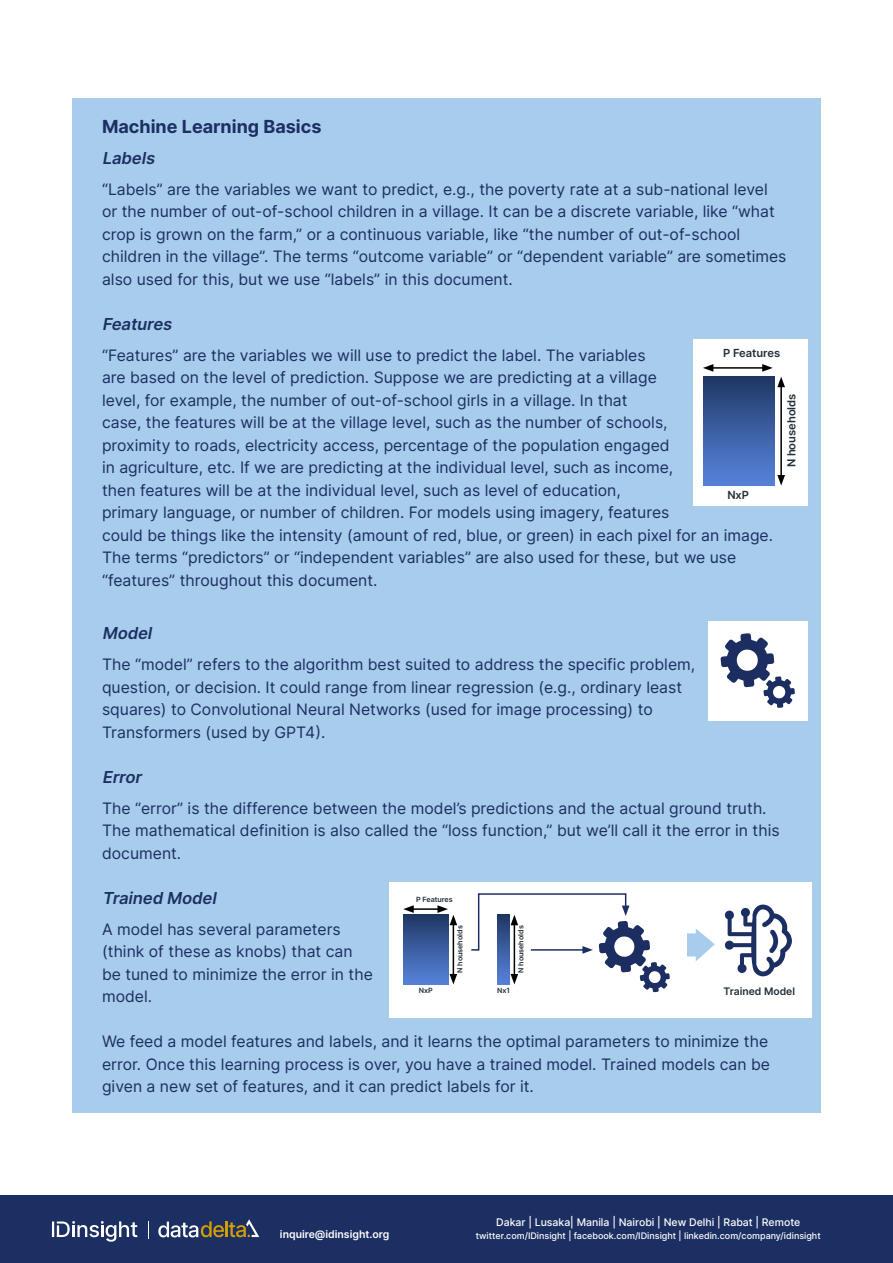
<style>
.page{position:relative;width:893px;height:1263px;background:#fff}
.page>*{position:absolute;margin:0;border:0;box-sizing:border-box;transform-origin:0 0}
.t1{font:700 18px "Inter";color:#1c2f62}
.t2{font:italic 600 16.5px "Inter";color:#1c2f62}
.t3{font:15.75px/22.5px "Inter";color:#1c2f62}
.t4{font:600 11.1px "Inter";color:#212e38}
.t5{font:500 10.5px "Inter";color:#fff}
.t6{font:600 10.5px "Inter";color:#fff}
.t7{font:600 10.35px "Inter";color:#212e38}
.t8{font:500 9px "Inter";color:#fff}
.t9{font:600 7.2px "Inter";color:#212e38}
</style>
<div class="page">
<div style="left:0;top:1195px;width:893px;height:68px;background:#1c2f62"></div>
<svg style="left:158px;top:1219px;width:101px;height:18px"></svg>
<svg style="left:52px;top:1221px;width:85px;height:21px"></svg>
<svg style="left:148px;top:1221px;width:1px;height:17px"></svg>
<div style="left:72px;top:98px;width:749px;height:56px;background:#a8cceb"></div>
<div style="left:72px;top:131px;width:749px;height:54px;background:#a8cceb"></div>
<div style="left:72px;top:162px;width:749px;height:143px;background:#a8cceb"></div>
<div style="left:72px;top:297px;width:749px;height:54px;background:#a8cceb"></div>
<div style="left:72px;top:328px;width:749px;height:278px;background:#a8cceb"></div>
<div style="left:72px;top:606px;width:749px;height:54px;background:#a8cceb"></div>
<div style="left:72px;top:638px;width:749px;height:120px;background:#a8cceb"></div>
<div style="left:72px;top:750px;width:749px;height:54px;background:#a8cceb"></div>
<div style="left:72px;top:781px;width:749px;height:98px;background:#a8cceb"></div>
<div style="left:72px;top:871px;width:749px;height:54px;background:#a8cceb"></div>
<div style="left:72px;top:902px;width:749px;height:121px;background:#a8cceb"></div>
<div style="left:72px;top:1015px;width:749px;height:98px;background:#a8cceb"></div>
<div style="left:692px;top:340px;width:115px;height:166px;background:#fff"></div>
<div style="left:703px;top:377px;width:71px;height:108px;background:linear-gradient(to bottom,#203866,#5683db)"></div>
<hr style="left:780px;top:385px;width:2px;height:92px;background:#000">
<svg style="left:777px;top:475px;width:8px;height:10px"></svg>
<hr style="left:711px;top:367px;width:53px;height:2px;background:#000">
<svg style="left:762px;top:364px;width:23px;height:23px"></svg>
<svg style="left:703px;top:364px;width:10px;height:8px"></svg>
<div style="left:389px;top:882px;width:423px;height:136px;background:#fff"></div>
<div style="left:403px;top:915px;width:46px;height:69px;background:linear-gradient(to bottom,#203866,#5783db)"></div>
<hr style="left:453px;top:923px;width:1px;height:53px;background:#000">
<svg style="left:450px;top:974px;width:7px;height:10px"></svg>
<hr style="left:411px;top:908px;width:29px;height:2px;background:#000">
<svg style="left:437px;top:905px;width:20px;height:20px"></svg>
<svg style="left:403px;top:905px;width:11px;height:8px"></svg>
<svg style="left:725px;top:904px;width:67px;height:73px"></svg>
<svg style="left:687px;top:929px;width:28px;height:32px"></svg>
<svg style="left:471px;top:893px;width:199px;height:99px"></svg>
<div style="left:708px;top:621px;width:99px;height:99px;background:#fff"></div>
<svg style="left:720px;top:633px;width:75px;height:75px"></svg>
<p class="t1" style="left:102px;top:113px;width:221px">Machine Learning Basics</p>
<p class="t2" style="left:102px;top:146px;width:58px">Labels</p>
<p class="t3" style="left:102px;top:177px;width:686px">“Labels” are the variables we want to predict, e.g., the poverty rate at a sub-national level or the number of out-of-school children in a village. It can be a discrete variable, like “what crop is grown on the farm,” or a continuous variable, like “the number of out-of-school children in the village”. The terms “outcome variable” or “dependent variable” are sometimes also used for this, but we use “labels” in this document.</p>
<p class="t2" style="left:102px;top:312px;width:75px">Features</p>
<p class="t3" style="left:102px;top:343px;width:673px">“Features” are the variables we will use to predict the label. The variables<br>are based on the level of prediction. Suppose we are predicting at a village<br>level, for example, the number of out-of-school girls in a village. In that<br>case, the features will be at the village level, such as the number of schools,<br>proximity to roads, electricity access, percentage of the population engaged<br>in agriculture, etc. If we are predicting at the individual level, such as income,<br>then features will be at the individual level, such as level of education,<br>primary language, or number of children. For models using imagery, features<br>could be things like the intensity (amount of red, blue, or green) in each pixel for an image.<br>The terms “predictors” or “independent variables” are also used for these, but we use “features” throughout this document.</p>
<p class="t2" style="left:102px;top:621px;width:55px">Model</p>
<p class="t3" style="left:102px;top:653px;width:595px">The “model” refers to the algorithm best suited to address the specific problem, question, or decision. It could range from linear regression (e.g., ordinary least squares) to Convolutional Neural Networks (used for image processing) to Transformers (used by GPT4).</p>
<p class="t2" style="left:102px;top:765px;width:45px">Error</p>
<p class="t3" style="left:102px;top:796px;width:679px">The “error” is the difference between the model’s predictions and the actual ground truth.<br>The mathematical definition is also called the “loss function,” but we’ll call it the error in this document.</p>
<p class="t2" style="left:102px;top:886px;width:120px">Trained Model</p>
<p class="t3" style="left:102px;top:917px;width:272px">A model has several parameters (think of these as knobs) that can be tuned to minimize the error in the model.</p>
<p class="t3" style="left:102px;top:1030px;width:669px;text-align:justify">We feed a model features and labels, and it learns the optimal parameters to minimize the error. Once this learning process is over, you have a trained model. Trained models can be given a new set of features, and it can predict labels for it.</p>
<p class="t4" style="left:723px;top:345px;width:59px">P Features</p>
<p class="t4" style="left:783px;top:467px;width:75px;rotate:-90deg">N households</p>
<p class="t4" style="left:727px;top:487px;width:23px">NxP</p>
<p class="t9" style="left:416px;top:894px;width:38px">P Features</p>
<p class="t9" style="left:455px;top:973px;width:49px;rotate:-90deg">N households</p>
<p class="t9" style="left:516px;top:973px;width:49px;rotate:-90deg">N households</p>
<p class="t9" style="left:497px;top:985px;width:14px">Nx1</p>
<p class="t7" style="left:723px;top:983px;width:73px">Trained Model</p>
<p class="t9" style="left:419px;top:985px;width:15px">NxP</p>
<p class="t6" style="left:280px;top:1226px;width:111px">inquire@idinsight.org</p>
<p class="t5" style="left:496px;top:1214px;width:306px">Dakar | Lusaka| Manila | Nairobi | New Delhi | Rabat | Remote</p>
<p class="t8" style="left:476px;top:1229px;width:346px">twitter.com/IDinsight | facebook.com/IDinsight | linkedin.com/company/idinsight</p>
</div>
